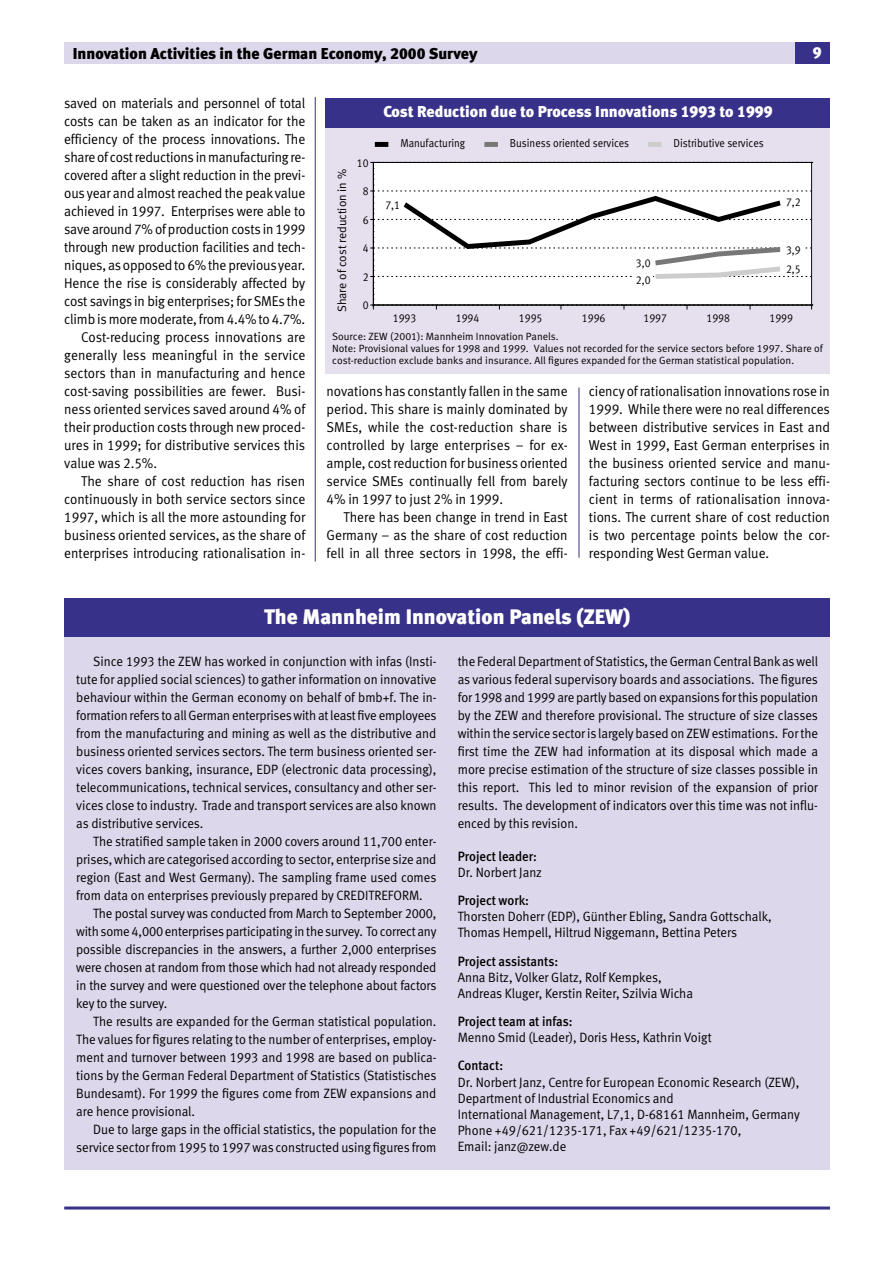
<style>
.page{position:relative;width:893px;height:1262px;background:#fff}
.page>*{position:absolute;margin:0;border:0;box-sizing:border-box;transform-origin:0 0}
.t1{font:21px "Meta Black LF";color:#fff}
.t2{font:15.75px "Meta Black LF";color:#000}
.t3{font:15.75px "Meta Black LF";color:#fff}
.t4{font:14.25px/18px "Meta Normal LF";letter-spacing:-.01em;color:#000;text-align:justify;scale:.95 1}
.t5{font:14.25px "Meta Normal LF";letter-spacing:.01em;color:#000;scale:.95 1}
.t6{font:13.5px/18px "Meta Normal LF";color:#000;text-align:justify;scale:.95 1}
.t7{font:13.5px "Meta Medium LF";color:#000;scale:.95 1}
.t8{font:12px "Meta Normal LF";color:#000}
.t9{font:11.55px "Meta Normal LF";color:#000;scale:.91 1}
.t10{font:10.5px/12px "Meta Normal LF";color:#000}
</style>
<div class="page">
<hr style="left:64px;top:1206px;width:766px;height:3px;background:#383189">
<div style="left:64px;top:43px;width:766px;height:21px;background:#dcd7ea"></div>
<div style="left:796px;top:43px;width:34px;height:21px;background:#383189"></div>
<hr style="left:578px;top:387px;width:1px;height:170px;background:#383189">
<div style="left:326px;top:127px;width:504px;height:247px;background:#e6dfee"></div>
<div style="left:326px;top:98px;width:504px;height:30px;background:#383189"></div>
<svg style="left:370px;top:162px;width:443px;height:147px;background:#ececec"></svg>
<div style="left:633px;top:273px;width:19px;height:12px;background:#fff"></div>
<div style="left:783px;top:264px;width:19px;height:11px;background:#fff"></div>
<div style="left:375px;top:142px;width:13px;height:5px;background:#000"></div>
<div style="left:484px;top:142px;width:14px;height:5px;background:#777"></div>
<div style="left:648px;top:142px;width:13px;height:5px;background:#cdcdcd"></div>
<div style="left:64px;top:637px;width:766px;height:532px;background:#dcd7ea"></div>
<div style="left:64px;top:599px;width:766px;height:38px;background:#383189"></div>
<hr style="left:315px;top:97px;width:1px;height:464px;background:#383189">
<p class="t2" style="left:73px;top:47px;width:406px">Innovation Activities in the German Economy, 2000 Survey</p>
<p class="t3" style="left:812px;top:46px;width:10px">9</p>
<p class="t4" style="left:64px;top:95px;width:255px">saved on materials and personnel of total</p>
<p class="t4" style="left:64px;top:113px;width:255px">costs can be taken as an indicator for the</p>
<p class="t4" style="left:64px;top:131px;width:255px">efficiency of the process innovations. The</p>
<p class="t4" style="left:64px;top:149px;width:255px">share of cost reductions in manufacturing re-</p>
<p class="t4" style="left:64px;top:167px;width:255px">covered after a slight reduction in the previ-</p>
<p class="t4" style="left:64px;top:185px;width:255px">ous year and almost reached the peak value</p>
<p class="t4" style="left:64px;top:203px;width:255px">achieved in 1997. Enterprises were able to</p>
<p class="t4" style="left:64px;top:221px;width:255px">save around 7% of production costs in 1999</p>
<p class="t4" style="left:64px;top:239px;width:255px">through new production facilities and tech-</p>
<p class="t4" style="left:64px;top:257px;width:255px">niques, as opposed to 6% the previous year.</p>
<p class="t4" style="left:64px;top:275px;width:255px">Hence the rise is considerably affected by</p>
<p class="t4" style="left:64px;top:293px;width:255px">cost savings in big enterprises; for SMEs the</p>
<p class="t4" style="left:64px;top:311px;width:255px">climb is more moderate, from 4.4% to 4.7%.</p>
<p class="t4" style="left:81px;top:329px;width:237px">Cost-reducing process innovations are</p>
<p class="t5" style="left:64px;top:350px;width:255px">generally less meaningful in the service</p>
<p class="t4" style="left:64px;top:365px;width:255px">sectors than in manufacturing and hence</p>
<p class="t4" style="left:64px;top:383px;width:255px">cost-saving possibilities are fewer. Busi-</p>
<p class="t4" style="left:64px;top:401px;width:255px">ness oriented services saved around 4% of</p>
<p class="t4" style="left:64px;top:419px;width:255px">their production costs through new proced-</p>
<p class="t4" style="left:64px;top:437px;width:255px">ures in 1999; for distributive services this</p>
<p class="t4" style="left:64px;top:455px;width:99px">value was 2.5%.</p>
<p class="t4" style="left:81px;top:473px;width:237px">The share of cost reduction has risen</p>
<p class="t4" style="left:64px;top:491px;width:255px">continuously in both service sectors since</p>
<p class="t4" style="left:64px;top:509px;width:255px">1997, which is all the more astounding for</p>
<p class="t4" style="left:64px;top:527px;width:255px">business oriented services, as the share of</p>
<p class="t4" style="left:64px;top:545px;width:255px">enterprises introducing rationalisation in-</p>
<p class="t3" style="left:383px;top:106px;width:390px">Cost Reduction due to Process Innovations 1993 to 1999</p>
<p class="t8" style="left:337px;top:312px;width:145px;rotate:-90deg">Share of cost reduction in %</p>
<p class="t9" style="left:357px;top:158px;width:14px">10</p>
<p class="t9" style="left:363px;top:187px;width:8px">8</p>
<p class="t9" style="left:363px;top:215px;width:8px">6</p>
<p class="t9" style="left:363px;top:244px;width:8px">4</p>
<p class="t9" style="left:363px;top:272px;width:8px">2</p>
<p class="t9" style="left:363px;top:301px;width:8px">0</p>
<p class="t9" style="left:400px;top:139px;width:73px">Manufacturing</p>
<p class="t9" style="left:510px;top:139px;width:133px">Business oriented services</p>
<p class="t9" style="left:673px;top:139px;width:101px">Distributive services</p>
<p class="t9" style="left:385px;top:200px;width:18px">7,1</p>
<p class="t9" style="left:786px;top:197px;width:18px">7,2</p>
<p class="t9" style="left:636px;top:259px;width:18px">3,0</p>
<p class="t9" style="left:636px;top:275px;width:18px">2,0</p>
<p class="t9" style="left:786px;top:245px;width:18px">3,9</p>
<p class="t9" style="left:786px;top:265px;width:18px">2,5</p>
<p class="t9" style="left:393px;top:313px;width:27px">1993</p>
<p class="t9" style="left:456px;top:313px;width:27px">1994</p>
<p class="t9" style="left:519px;top:313px;width:27px">1995</p>
<p class="t9" style="left:582px;top:313px;width:27px">1996</p>
<p class="t9" style="left:643px;top:313px;width:27px">1997</p>
<p class="t9" style="left:706px;top:313px;width:27px">1998</p>
<p class="t9" style="left:769px;top:313px;width:27px">1999</p>
<p class="t10" style="left:332px;top:331px;width:492px">Source: ZEW (2001): Mannheim Innovation Panels.<br>Note: Provisional values for 1998 and 1999. Values not recorded for the service sectors before 1997. Share of cost-reduction exclude banks and insurance. All figures expanded for the German statistical population.</p>
<p class="t4" style="left:326px;top:383px;width:255px">novations has constantly fallen in the same period. This share is mainly dominated by SMEs, while the cost-reduction share is controlled by large enterprises – for ex&shy;ample, cost reduction for business oriented service SMEs continually fell from barely 4% in 1997 to just 2% in 1999.</p>
<p class="t4" style="left:326px;top:509px;width:255px;text-indent:17px">There has been change in trend in East Germany – as the share of cost reduction fell in all three sectors in 1998, the effi-</p>
<p class="t4" style="left:589px;top:383px;width:255px">ciency of rationalisation innovations rose in 1999. While there were no real differences between distributive services in East and West in 1999, East German enterprises in the business oriented service and manu&shy;facturing sectors continue to be less effi&shy;cient in terms of rationalisation innova&shy;tions. The current share of cost reduction is two percentage points below the cor&shy;responding West German value.</p>
<h1 class="t1" style="left:264px;top:608px;width:368px">The Mannheim Innovation Panels (ZEW)</h1>
<p class="t6" style="left:76px;top:653px;width:381px;text-indent:17px">Since 1993 the ZEW has worked in conjunction with infas (Insti&shy;tute for applied social sciences) to gather information on innovative behaviour within the German economy on behalf of bmb+f. The in&shy;formation refers to all German enterprises with at leastfive employees from the manufacturing and mining as well as the distributive and business oriented services sectors. The term business oriented ser&shy;vices covers banking, insurance, EDP (electronic data processing), telecommunications, technical services, consultancy and other ser&shy;vices close to industry. Trade and transport services are also known as distributive services.</p>
<p class="t6" style="left:76px;top:833px;width:381px;text-indent:17px">The stratified sample taken in 2000 covers around 11,700 enter&shy;prises, which are categorised according to sector, enterprise size and region (East and West Germany). The sampling frame used comes from data on enterprises previously prepared by CREDITREFORM.</p>
<p class="t6" style="left:76px;top:905px;width:381px;text-indent:17px">The postal survey was conducted from March to September 2000, with some 4,000 enterprises participating in the survey. To correct any possible discrepancies in the answers, a further 2,000 enterprises were chosen at random from those which had not already responded in the survey and were questioned over the telephone about factors key to the survey.</p>
<p class="t6" style="left:76px;top:1013px;width:381px;text-indent:17px">The results are expanded for the German statistical population.<br>The values for figures relating to the number of enterprises, employ&shy;ment and turnover between 1993 and 1998 are based on publica&shy;tions by the German Federal Department of Statistics (Statistisches Bundesamt). For 1999 the figures come from ZEW expansions and are hence provisional.</p>
<p class="t6" style="left:76px;top:1121px;width:381px;text-align:right">Due to large gaps in the official statistics, the population for the service sector from 1995 to 1997 was constructed using figures from</p>
<p class="t6" style="left:458px;top:653px;width:381px">the Federal Department of Statistics, the German Central Bank as well as various federal supervisory boards and associations. The figures for 1998 and 1999 are partly based on expansions for this population by the ZEW and therefore provisional. The structure of size classes within the service sector is largely based on ZEW estimations. For the first time the ZEW had information at its disposal which made a more precise estimation of the structure of size classes possible in this report. This led to minor revision of the expansion of prior results. The development of indicators over this time was not influ&shy;enced by this revision.</p>
<p class="t7" style="left:458px;top:850px;width:85px">Project leader:</p>
<p class="t6" style="left:458px;top:864px;width:90px">Dr. Norbert Janz</p>
<p class="t7" style="left:458px;top:895px;width:77px">Project work:</p>
<p class="t6" style="left:458px;top:909px;width:332px;line-height:16.2px">Thorsten Doherr (EDP), Günther Ebling, Sandra Gottschalk,<br>Thomas Hempell, Hiltrud Niggemann, Bettina Peters</p>
<p class="t7" style="left:458px;top:955px;width:107px">Project assistants:</p>
<p class="t6" style="left:458px;top:970px;width:249px;line-height:16.2px">Anna Bitz, Volker Glatz, Rolf Kempkes,<br>Andreas Kluger, Kerstin Reiter, Szilvia Wicha</p>
<p class="t7" style="left:458px;top:1016px;width:122px">Project team at infas:</p>
<p class="t6" style="left:458px;top:1029px;width:269px">Menno Smid (Leader), Doris Hess, Kathrin Voigt</p>
<p class="t7" style="left:458px;top:1060px;width:49px">Contact:</p>
<p class="t6" style="left:458px;top:1074px;width:362px;line-height:16.2px;text-align:left">Dr. Norbert Janz, Centre for European Economic Research (ZEW), Department of Industrial Economics and<br>International Management, L7,1, D-68161 Mannheim, Germany Phone +49/621/1235-171, Fax +49/621/1235-170,<br>Email: janz@zew.de</p>
</div>
